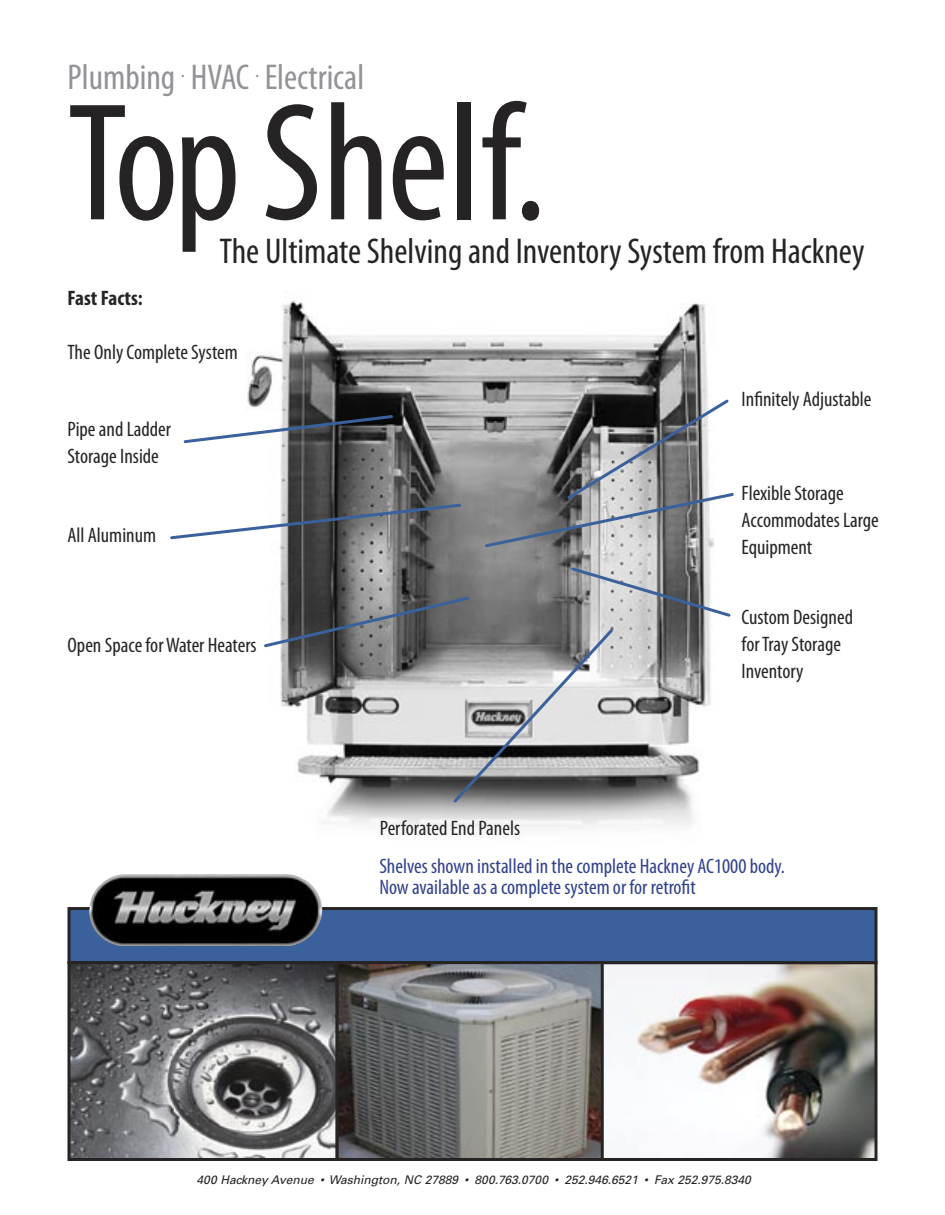
<style>
.page{position:relative;width:945px;height:1215px;background:#fff}
.page>*{position:absolute;margin:0;border:0;box-sizing:border-box;transform-origin:0 0}
.t1{font:condensed 169.2px "Myriad Pro";letter-spacing:-.01em;color:#262324}
.t2{font:condensed 36px "Myriad Pro";color:#262324}
.t3{font:condensed 36px "Myriad Pro";color:#929396}
.t4{font:condensed 21px/27px "Myriad Pro";color:#262324}
.t5{font:condensed 21px/21px "Myriad Pro";color:#31428b}
.t6{font:700 condensed 21px "Myriad Pro";color:#262324}
.t7{font:italic 12px "Univers";color:#262324}
</style>
<div class="page">
<img style="left:247px;top:300px;width:464px;height:531px">
<svg style="left:183px;top:413px;width:212px;height:32px"></svg>
<svg style="left:170px;top:502px;width:293px;height:39px"></svg>
<svg style="left:483px;top:397px;width:251px;height:152px;background:#919395"></svg>
<svg style="left:262px;top:565px;width:469px;height:240px;background:#a0a0a1"></svg>
<div style="left:69px;top:909px;width:807px;height:54px;background:#3a619b"></div>
<div style="left:68px;top:907px;width:810px;height:57px;border:3px solid #262324"></div>
<img style="left:71px;top:965px;width:264px;height:192px">
<div style="left:67px;top:961px;width:272px;height:200px;border:3px solid #262324"></div>
<img style="left:604px;top:965px;width:270px;height:192px">
<div style="left:600px;top:961px;width:278px;height:200px;border:3px solid #262324"></div>
<svg style="left:340px;top:965px;width:260px;height:192px;background:#7a7a79"></svg>
<div style="left:336px;top:961px;width:268px;height:200px;border:3px solid #262324"></div>
<img style="left:89px;top:874px;width:234px;height:72px">
<h2 class="t3" style="left:68px;top:55px;width:298px">Plumbing <sup>.</sup> HVAC <sup>.</sup> Electrical</h2>
<h1 class="t1" style="left:68px;top:61px;width:480px">Top Shelf.</h1>
<h2 class="t2" style="left:219px;top:229px;width:647px">The Ultimate Shelving and Inventory System from Hackney</h2>
<p class="t6" style="left:68px;top:285px;width:77px">Fast Facts:</p>
<p class="t4" style="left:68px;top:338px;width:172px">The Only Complete System</p>
<p class="t4" style="left:68px;top:415px;width:105px">Pipe and Ladder<br>Storage Inside</p>
<p class="t4" style="left:68px;top:521px;width:90px">All Aluminum</p>
<p class="t4" style="left:68px;top:631px;width:191px">Open Space for Water Heaters</p>
<p class="t4" style="left:742px;top:385px;width:131px">Infinitely Adjustable</p>
<p class="t4" style="left:742px;top:480px;width:139px">Flexible Storage<br>Accommodates Large<br>Equipment</p>
<p class="t4" style="left:380px;top:815px;width:142px">Perforated End Panels</p>
<p class="t4" style="left:742px;top:603px;width:113px">Custom Designed for Tray Storage<br>Inventory</p>
<p class="t5" style="left:379px;top:855px;width:407px">Shelves shown installed in the complete Hackney AC1000 body.<br>Now available as a complete system or for retrofit</p>
<p class="t7" style="left:196px;top:1172px;width:556px">400 Hackney Avenue • Washington, NC 27889 • 800.763.0700 • 252.946.6521 • Fax 252.975.8340</p>
</div>
